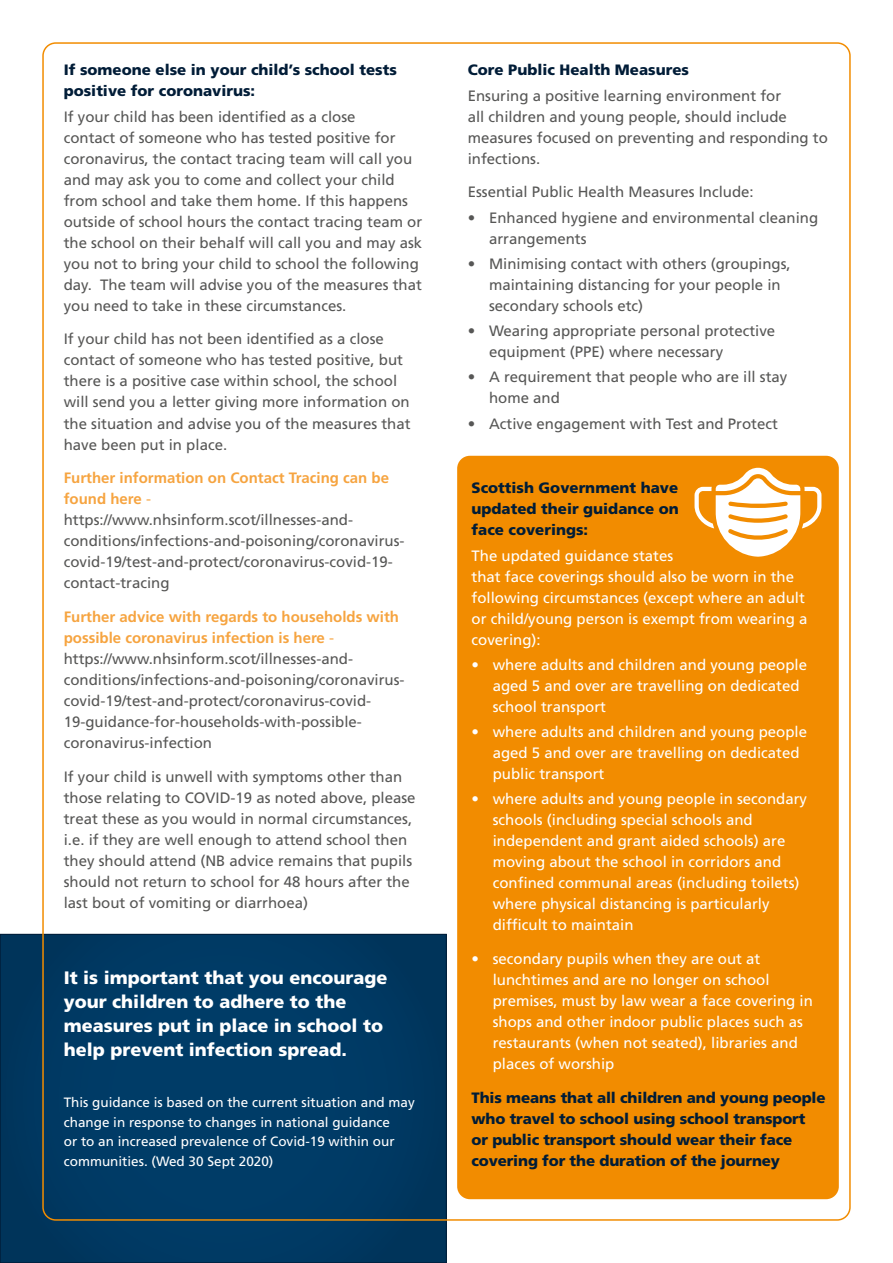
<style>
.page{position:relative;width:893px;height:1263px;background:#fff}
.page>*{position:absolute;margin:0;border:0;box-sizing:border-box;transform-origin:0 0}
.t1{font:900 18px/24px "Frutiger";color:#fff}
.t2{font:15px/21px "Frutiger";color:#575756}
.t3{font:15px/21px "Frutiger";color:#fff}
.t4{font:900 15px/21px "Frutiger";letter-spacing:-.01em;color:#001c37}
.t5{font:13.5px/19.5px "Frutiger";color:#fff}
.s1{font-weight:700;color:#f6a440}
.s2{color:#f6a440}
</style>
<div class="page">
<div style="left:457px;top:456px;width:382px;height:743px;background:#f28c00;border-radius:13px"></div>
<div style="left:0;top:934px;width:446px;height:329px;background:#003a64"></div>
<div style="left:0;top:934px;width:446px;height:329px;border:1px solid #001c37"></div>
<svg style="left:694px;top:468px;width:127px;height:89px"></svg>
<p class="t4" style="left:64px;top:59px;width:335px">If someone else in your child’s school tests positive for coronavirus:</p>
<p class="t2" style="left:64px;top:106px;width:360px">If your child has been identified as a close<br>contact of someone who has tested positive for coronavirus, the contact tracing team will call you and may ask you to come and collect your child from school and take them home. If this happens outside of school hours the contact tracing team or the school on their behalf will call you and may ask you not to bring your child to school the following day. The team will advise you of the measures that you need to take in these circumstances.</p>
<p class="t2" style="left:64px;top:329px;width:348px">If your child has not been identified as a close contact of someone who has tested positive, but there is a positive case within school, the school will send you a letter giving more information on the situation and advise you of the measures that have been put in place.</p>
<p class="t2" style="left:64px;top:467px;width:342px"><span class="s1">Further information on Contact Tracing can be found here</span> <span class="s2">- </span>https://www.nhsinform.scot/illnesses-and&shy;conditions/infections-and-poisoning/coronavirus&shy;covid-19/test-and-protect/coronavirus-covid-19- contact-tracing</p>
<p class="t2" style="left:64px;top:606px;width:342px"><span class="s1">Further advice with regards to households with possible coronavirus infection is here</span> <span class="s2">- </span>https://www.nhsinform.scot/illnesses-and&shy;conditions/infections-and-poisoning/coronavirus&shy;covid-19/test-and-protect/coronavirus-covid-19-guidance-for-households-with-possible&shy;coronavirus-infection</p>
<p class="t2" style="left:64px;top:766px;width:353px">If your child is unwell with symptoms other than those relating to COVID-19 as noted above, please treat these as you would in normal circumstances, i.e. if they are well enough to attend school then they should attend (NB advice remains that pupils should not return to school for 48 hours after the last bout of vomiting or diarrhoea)</p>
<p class="t1" style="left:64px;top:965px;width:325px">It is important that you encourage your children to adhere to the measures put in place in school to help prevent infection spread.</p>
<p class="t5" style="left:64px;top:1093px;width:353px">This guidance is based on the current situation and may change in response to changes in national guidance<br>or to an increased prevalence of Covid-19 within our communities. (Wed 30 Sept 2020)</p>
<p class="t4" style="left:468px;top:59px;width:223px">Core Public Health Measures</p>
<p class="t2" style="left:468px;top:85px;width:362px">Ensuring a positive learning environment for<br>all children and young people, should include measures focused on preventing and responding to infections.</p>
<p class="t2" style="left:468px;top:182px;width:287px">Essential Public Health Measures Include:</p>
<p class="t2" style="left:489px;top:207px;width:331px;text-indent:-21px">• Enhanced hygiene and environmental cleaning arrangements</p>
<p class="t2" style="left:489px;top:253px;width:303px;text-indent:-21px">• Minimising contact with others (groupings, maintaining distancing for your people in secondary schools etc)</p>
<p class="t2" style="left:489px;top:320px;width:288px;text-indent:-21px">• Wearing appropriate personal protective equipment (PPE) where necessary</p>
<p class="t2" style="left:489px;top:367px;width:300px;text-indent:-21px">• A requirement that people who are ill stay home and</p>
<p class="t2" style="left:468px;top:413px;width:312px">• Active engagement with Test and Protect</p>
<p class="t4" style="left:471px;top:477px;width:209px;text-align:justify">Scottish Government have updated their guidance on face coverings:</p>
<p class="t3" style="left:471px;top:545px;width:337px">The updated guidance states<br>that face coverings should also be worn in the following circumstances (except where an adult or child/young person is exempt from wearing a covering):</p>
<p class="t3" style="left:493px;top:654px;width:316px;text-indent:-21px">• where adults and children and young people aged 5 and over are travelling on dedicated school transport</p>
<p class="t3" style="left:493px;top:721px;width:316px;text-indent:-21px">• where adults and children and young people aged 5 and over are travelling on dedicated public transport</p>
<p class="t3" style="left:493px;top:788px;width:316px;text-indent:-21px">• where adults and young people in secondary schools (including special schools and independent and grant aided schools) are moving about the school in corridors and confined communal areas (including toilets) where physical distancing is particularly difficult to maintain</p>
<p class="t3" style="left:493px;top:948px;width:322px;text-indent:-21px">• secondary pupils when they are out at lunchtimes and are no longer on school premises, must by law wear a face covering in shops and other indoor public places such as restaurants (when not seated), libraries and places of worship</p>
<p class="t4" style="left:471px;top:1087px;width:356px">This means that all children and young people who travel to school using school transport or public transport should wear their face covering for the duration of the journey</p>
</div>
